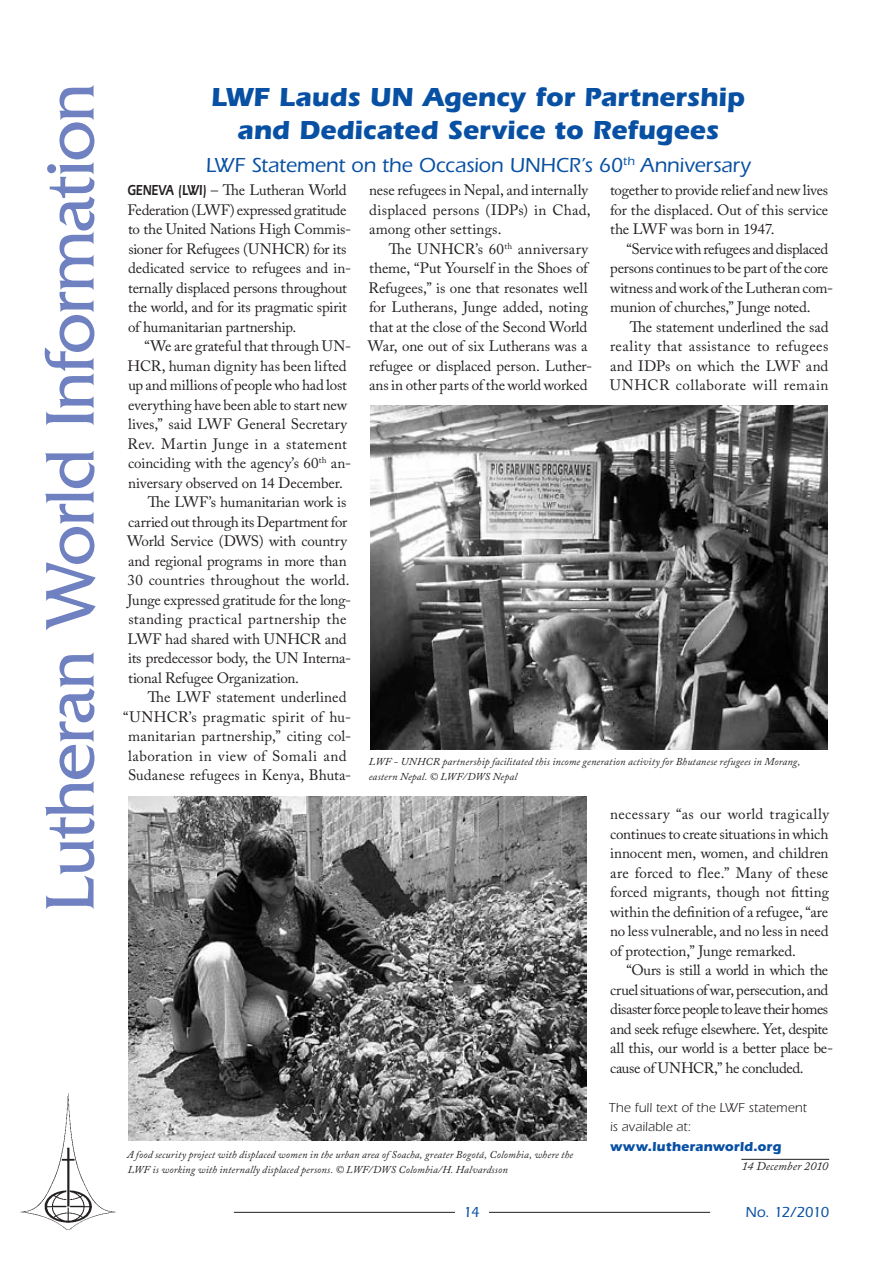
<style>
.page{position:relative;width:893px;height:1263px;background:#fff}
.page>*{position:absolute;margin:0;border:0;box-sizing:border-box;transform-origin:0 0}
.t1{font:72px "Friz Quadrata";letter-spacing:-.02em;color:#6f81c0}
.t2{font:700 27px/33px "Itc Eras";letter-spacing:-.005em;color:#0850a3;text-align:center}
.t3{font:500 21px "Itc Eras";letter-spacing:-.005em;color:#0850a3}
.t4{font:15px/19.5px "Adobe Caslon Pro";letter-spacing:-.005em;color:#231f20}
.t5{font:15px/19.5px "Adobe Caslon Pro";letter-spacing:-.03em;color:#231f20}
.t6{font:15px "Adobe Caslon Pro";letter-spacing:.025em;color:#231f20}
.t7{font:15px "Adobe Caslon Pro";letter-spacing:.015em;color:#231f20}
.t8{font:15px "Adobe Caslon Pro";letter-spacing:.02em;color:#231f20}
.t9{font:15px "Adobe Caslon Pro";letter-spacing:.03em;color:#231f20}
.t10{font:500 15px "Itc Eras";letter-spacing:-.07em;color:#0850a3}
.t11{font:13.5px/19.5px "Itc Eras";letter-spacing:.01em;color:#231f20}
.t12{font:700 13.5px "Itc Eras";letter-spacing:.01em;color:#0850a3}
.t13{font:italic 12px "Adobe Caslon Pro";letter-spacing:.01em;color:#231f20}
.t14{font:italic 10.5px/15px "Adobe Caslon Pro";letter-spacing:.015em;color:#231f20}
.s1{font-family:"Itc Eras";font-weight:600}
</style>
<div class="page">
<hr style="left:489px;top:1212px;width:221px;height:1px;background:#231f20">
<hr style="left:234px;top:1212px;width:221px;height:1px;background:#231f20">
<img style="left:20px;top:1093px;width:96px;height:137px">
<hr style="left:741px;top:1159px;width:88px;height:1px;background:#231f20">
<img style="left:370px;top:405px;width:457px;height:344px">
<img style="left:129px;top:797px;width:457px;height:343px">
<h1 class="t1" style="left:30px;top:912px;width:830px;rotate:-90deg">Lutheran World Information</h1>
<h2 class="t2" style="left:211px;top:81px;width:535px">LWF Lauds UN Agency for Partnership and Dedicated Service to Refugees</h2>
<h3 class="t3" style="left:206px;top:153px;width:547px">LWF Statement on the Occasion UNHCR’s 60<sup>th</sup> Anniversary</h3>
<p class="t4" style="left:127px;top:180px;width:225px"><span class="s1">GENEVA (LWI)</span> – The Lutheran World Federation (LWF) expressed gratitude to the United Nations High Commis&shy;sioner for Refugees (UNHCR) for its dedicated service to refugees and in&shy;ternally displaced persons throughout the world, and for its pragmatic spirit of humanitarian partnership.</p>
<p class="t4" style="left:144px;top:336px;width:208px">“We are grateful that through UN-</p>
<p class="t4" style="left:128px;top:356px;width:220px">HCR, human dignity has been lifted</p>
<p class="t4" style="left:128px;top:375px;width:220px">up and millions of people who had lost</p>
<p class="t4" style="left:128px;top:395px;width:220px">everything have been able to start new</p>
<p class="t4" style="left:128px;top:414px;width:220px">lives,” said LWF General Secretary</p>
<p class="t6" style="left:128px;top:435px;width:221px">Rev. Martin Junge in a statement</p>
<p class="t4" style="left:128px;top:453px;width:224px">coinciding with the agency’s 60<sup>th</sup> an-</p>
<p class="t4" style="left:128px;top:473px;width:216px">niversary observed on 14 December.</p>
<p class="t4" style="left:148px;top:492px;width:200px">The LWF’s humanitarian work is</p>
<p class="t4" style="left:128px;top:512px;width:221px">carried out through its Department for</p>
<p class="t4" style="left:127px;top:531px;width:222px">World Service (DWS) with country</p>
<p class="t4" style="left:128px;top:551px;width:220px">and regional programs in more than</p>
<p class="t4" style="left:128px;top:570px;width:223px">30 countries throughout the world.</p>
<p class="t4" style="left:128px;top:590px;width:225px">Junge expressed gratitude for the long-</p>
<p class="t6" style="left:128px;top:610px;width:220px">standing practical partnership the</p>
<p class="t4" style="left:128px;top:629px;width:221px">LWF had shared with UNHCR and</p>
<p class="t4" style="left:128px;top:648px;width:224px">its predecessor body, the UN Interna-</p>
<p class="t4" style="left:128px;top:668px;width:172px">tional Refugee Organization.</p>
<p class="t4" style="left:148px;top:687px;width:200px">The LWF statement underlined</p>
<p class="t8" style="left:123px;top:708px;width:229px">“UNHCR’s pragmatic spirit of hu-</p>
<p class="t7" style="left:128px;top:727px;width:224px">manitarian partnership,” citing col-</p>
<p class="t9" style="left:128px;top:747px;width:220px">laboration in view of Somali and</p>
<p class="t4" style="left:128px;top:765px;width:225px">Sudanese refugees in Kenya, Bhuta-</p>
<p class="t4" style="left:369px;top:180px;width:223px">nese refugees in Nepal, and internally displaced persons (IDPs) in Chad, among other settings.</p>
<p class="t4" style="left:368px;top:239px;width:226px;text-indent:21px">The UNHCR’s 60<sup>th</sup> anniversary theme, “Put Yourself in the Shoes of Refugees,” is one that resonates well for Lutherans, Junge added, noting that at the close of the Second World War, one out of six Lutherans was a refugee or displaced person. Luther&shy;ans in other parts of the world worked</p>
<p class="t4" style="left:610px;top:180px;width:220px;text-align:justify">together to provide relief and new lives for the displaced. Out of this service the LWF was born in 1947.</p>
<p class="t4" style="left:610px;top:239px;width:225px;text-indent:16px">“Service with refugees and displaced persons continues to be part of the core witness and work of the Lutheran com&shy;munion of churches,” Junge noted.</p>
<p class="t4" style="left:610px;top:317px;width:220px;text-align:justify;text-indent:20px">The statement underlined the sad reality that assistance to refugees and IDPs on which the LWF and UNHCR collaborate will remain</p>
<p class="t14" style="left:369px;top:754px;width:433px">LWF - UNHCR partnership facilitated this income generation activity for Bhutanese refugees in Morang, eastern Nepal. © LWF/DWS Nepal</p>
<p class="t4" style="left:610px;top:804px;width:221px;text-align:justify">necessary “as our world tragically continues to create situations in which innocent men, women, and children are forced to flee.” Many of these forced migrants, though not fitting within the definition of a refugee, “are no less vulnerable, and no less in need of protection,” Junge remarked.</p>
<p class="t5" style="left:610px;top:960px;width:225px;text-indent:16px">“Ours is still a world in which the cruel situations of war, persecution, and disaster force people to leave their homes and seek refuge elsewhere. Yet, despite all this, our world is a better place be&shy;cause of UNHCR,” he concluded.</p>
<p class="t11" style="left:609px;top:1097px;width:199px">The full text of the LWF statement is available at:</p>
<p class="t12" style="left:610px;top:1138px;width:173px">www.lutheranworld.org</p>
<p class="t13" style="left:742px;top:1159px;width:88px">14 December 2010</p>
<p class="t14" style="left:127px;top:1146px;width:448px">A food security project with displaced women in the urban area of Soacha, greater Bogotá, Colombia, where the<br>LWF is working with internally displaced persons. © LWF/DWS Colombia/H. Halvardsson</p>
<p class="t10" style="left:464px;top:1203px;width:16px">14</p>
<p class="t10" style="left:745px;top:1203px;width:85px">No. 12/2010</p>
</div>
